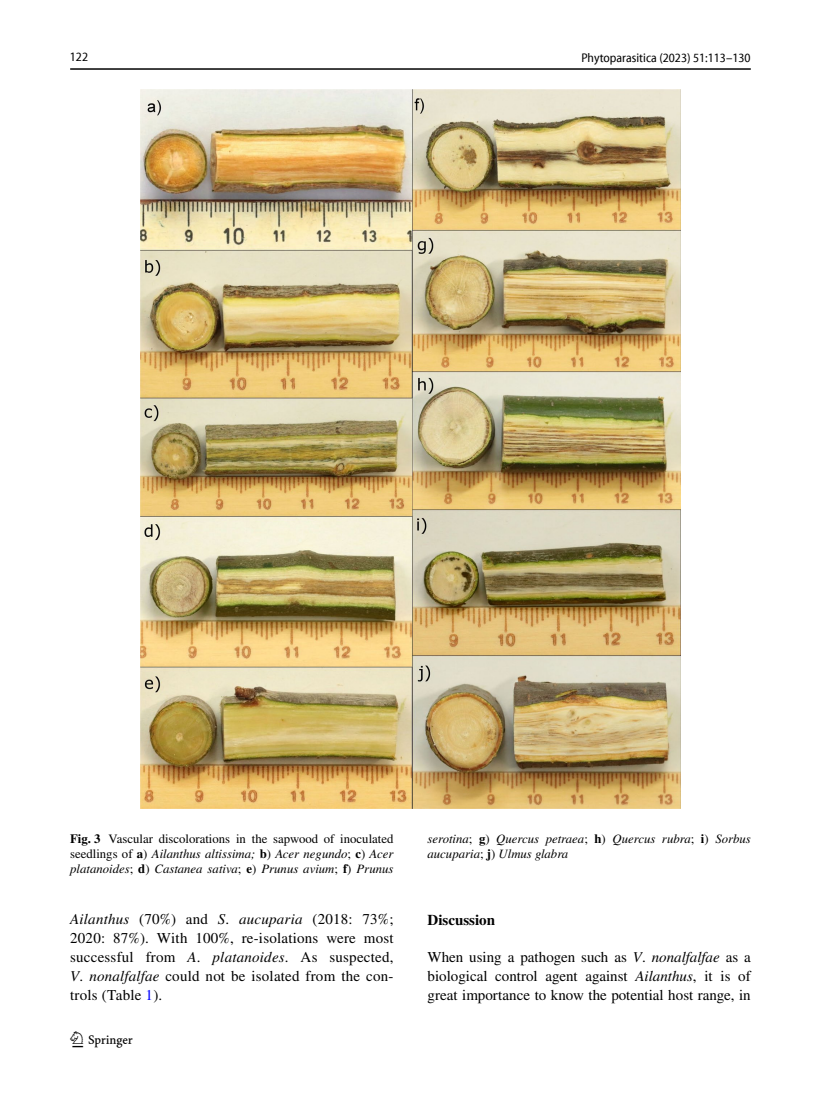
<style>
.page{position:relative;width:821px;height:1106px;background:#fff}
.page>*{position:absolute;margin:0;border:0;box-sizing:border-box;transform-origin:0 0}
.t1{font:22.5px "Springnew Regular 2";color:#000}
.t2{font:15px/18.8px "STIX";letter-spacing:.01em;color:#000;text-align:justify}
.t3{font:700 15px "STIX";color:#000}
.t4{font:italic 12.75px/15px "STIX";color:#000;text-align:justify}
.t5{font:semi-condensed 12.75px "Myriad Pro Unic";color:#000}
.t6{font:12.75px "Myriad Pro Unic Semi Condensed 2";color:#000}
.s1{font-weight:700;font-style:normal}
.s2{font-style:normal}
.s3{font-style:italic}
.s4{color:#00f}
</style>
<div class="page">
<hr style="left:70px;top:68px;width:680px;height:2px;background:#000">
<img style="left:140px;top:89px;width:540px;height:719px">
<p class="t6" style="left:70px;top:52px;width:20px">122</p>
<p class="t5" style="left:581px;top:53px;width:171px">Phytoparasitica (2023) 51:113–130</p>
<p class="t4" style="left:70px;top:831px;width:325px"><span class="s1">Fig. 3</span> <span class="s2">Vascular discolorations in the sapwood of inoculated seedlings of</span> <span class="s1">a</span><span class="s2">)</span> Ailanthus altissima; <span class="s1">b</span><span class="s2">)</span> Acer negundo<span class="s2">;</span> <span class="s1">c</span><span class="s2">)</span> Acer platanoides<span class="s2">;</span> <span class="s1">d</span><span class="s2">)</span> Castanea sativa<span class="s2">;</span> <span class="s1">e</span><span class="s2">)</span> Prunus avium<span class="s2">;</span> <span class="s1">f</span><span class="s2">)</span> Prunus</p>
<p class="t4" style="left:427px;top:831px;width:325px">serotina<span class="s2">;</span> <span class="s1">g</span><span class="s2">)</span> Quercus petraea<span class="s2">;</span> <span class="s1">h</span><span class="s2">)</span> Quercus rubra<span class="s2">;</span> <span class="s1">i</span><span class="s2">)</span> Sorbus aucuparia<span class="s2">;</span> <span class="s1">j</span><span class="s2">)</span> Ulmus glabra</p>
<p class="t2" style="left:70px;top:911px;width:325px"><span class="s3">Ailanthus</span> (70%) and <span class="s3">S</span>. <span class="s3">aucuparia</span> (2018: 73%; 2020: 87%). With 100%, re-isolations were most successful from <span class="s3">A</span>. <span class="s3">platanoides</span>. As suspected, <span class="s3">V</span>. <span class="s3">nonalfalfae</span> could not be isolated from the con&shy;trols (Table <span class="s4">1</span>).</p>
<p class="t3" style="left:427px;top:910px;width:69px">Discussion</p>
<p class="t2" style="left:427px;top:948px;width:325px">When using a pathogen such as <span class="s3">V</span>. <span class="s3">nonalfalfae</span> as a biological control agent against <span class="s3">Ailanthus</span>, it is of great importance to know the potential host range, in</p>
<h1 class="t1" style="left:72px;top:1031px;width:62px">1 3</h1>
</div>
